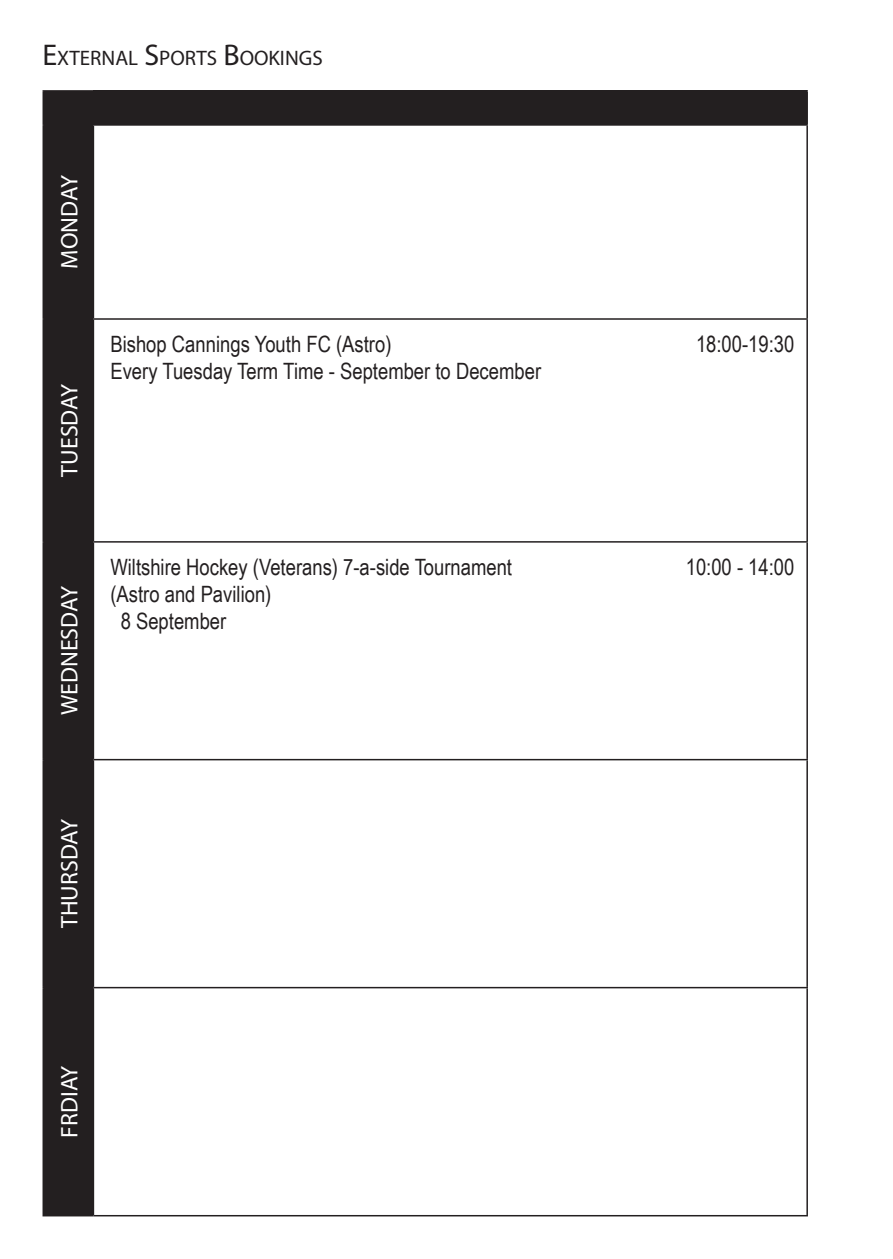
<style>
.page{position:relative;width:893px;height:1259px;background:#fff}
.page>*{position:absolute;margin:0;border:0;box-sizing:border-box;transform-origin:0 0}
.t1{font:24px "Myriad Pro";color:#fff}
.t2{font:22.5px "Arial Narrow";color:#231f20}
.t3{font:21px "Myriad Pro";color:#231f20}
.s1{font-size:30px}
</style>
<div class="page">
<div style="left:44px;top:92px;width:49px;height:1123px;background:#231f20"></div>
<div style="left:93px;top:91px;width:714px;height:34px;background:#231f20"></div>
<hr style="left:43px;top:318px;width:50px;height:2px;background:#231f20">
<hr style="left:93px;top:318px;width:715px;height:2px;background:#231f20">
<hr style="left:43px;top:124px;width:50px;height:2px;background:#231f20">
<hr style="left:93px;top:124px;width:715px;height:2px;background:#231f20">
<hr style="left:43px;top:90px;width:50px;height:2px;background:#231f20">
<hr style="left:43px;top:92px;width:1px;height:32px;background:#231f20">
<hr style="left:93px;top:90px;width:715px;height:2px;background:#231f20">
<hr style="left:806px;top:92px;width:2px;height:32px;background:#231f20">
<hr style="left:43px;top:126px;width:1px;height:192px;background:#231f20">
<hr style="left:93px;top:126px;width:1px;height:192px;background:#231f20">
<hr style="left:806px;top:126px;width:2px;height:192px;background:#231f20">
<hr style="left:43px;top:320px;width:1px;height:221px;background:#231f20">
<hr style="left:93px;top:320px;width:1px;height:221px;background:#231f20">
<hr style="left:806px;top:320px;width:2px;height:221px;background:#231f20">
<hr style="left:43px;top:541px;width:50px;height:1px;background:#231f20">
<hr style="left:43px;top:542px;width:1px;height:217px;background:#231f20">
<hr style="left:93px;top:541px;width:715px;height:1px;background:#231f20">
<hr style="left:93px;top:542px;width:1px;height:217px;background:#231f20">
<hr style="left:806px;top:542px;width:2px;height:217px;background:#231f20">
<hr style="left:43px;top:759px;width:50px;height:1px;background:#231f20">
<hr style="left:43px;top:760px;width:1px;height:227px;background:#231f20">
<hr style="left:93px;top:759px;width:715px;height:1px;background:#231f20">
<hr style="left:93px;top:760px;width:1px;height:227px;background:#231f20">
<hr style="left:806px;top:760px;width:2px;height:227px;background:#231f20">
<hr style="left:43px;top:987px;width:50px;height:1px;background:#231f20">
<hr style="left:43px;top:988px;width:1px;height:227px;background:#231f20">
<hr style="left:93px;top:987px;width:715px;height:1px;background:#231f20">
<hr style="left:93px;top:988px;width:1px;height:227px;background:#231f20">
<hr style="left:806px;top:988px;width:2px;height:227px;background:#231f20">
<hr style="left:43px;top:1215px;width:50px;height:1px;background:#231f20">
<hr style="left:93px;top:1215px;width:715px;height:1px;background:#231f20">
<p class="t3" style="left:43px;top:45px;width:282px"><span class="s1">E</span>XTERNAL <span class="s1">S</span>PORTS <span class="s1">B</span>OOKINGS</p>
<p class="t1" style="left:54px;top:268px;width:95px;rotate:-90deg">MONDAY</p>
<p class="t1" style="left:54px;top:477px;width:94px;rotate:-90deg">TUESDAY</p>
<p class="t1" style="left:54px;top:715px;width:130px;rotate:-90deg">WEDNESDAY</p>
<p class="t2" style="left:110px;top:328px;width:283px">Bishop Cannings Youth FC (Astro)</p>
<p class="t2" style="left:696px;top:328px;width:100px">18:00-19:30</p>
<p class="t2" style="left:110px;top:355px;width:432px">Every Tuesday Term Time - September to December</p>
<p class="t2" style="left:110px;top:551px;width:403px">Wiltshire Hockey (Veterans) 7-a-side Tournament</p>
<p class="t2" style="left:686px;top:551px;width:110px">10:00 - 14:00</p>
<p class="t2" style="left:110px;top:578px;width:162px">(Astro and Pavilion)</p>
<p class="t2" style="left:121px;top:605px;width:107px">8 September</p>
<p class="t1" style="left:54px;top:928px;width:111px;rotate:-90deg">THURSDAY</p>
<p class="t1" style="left:54px;top:1137px;width:74px;rotate:-90deg">FRDIAY</p>
</div>
